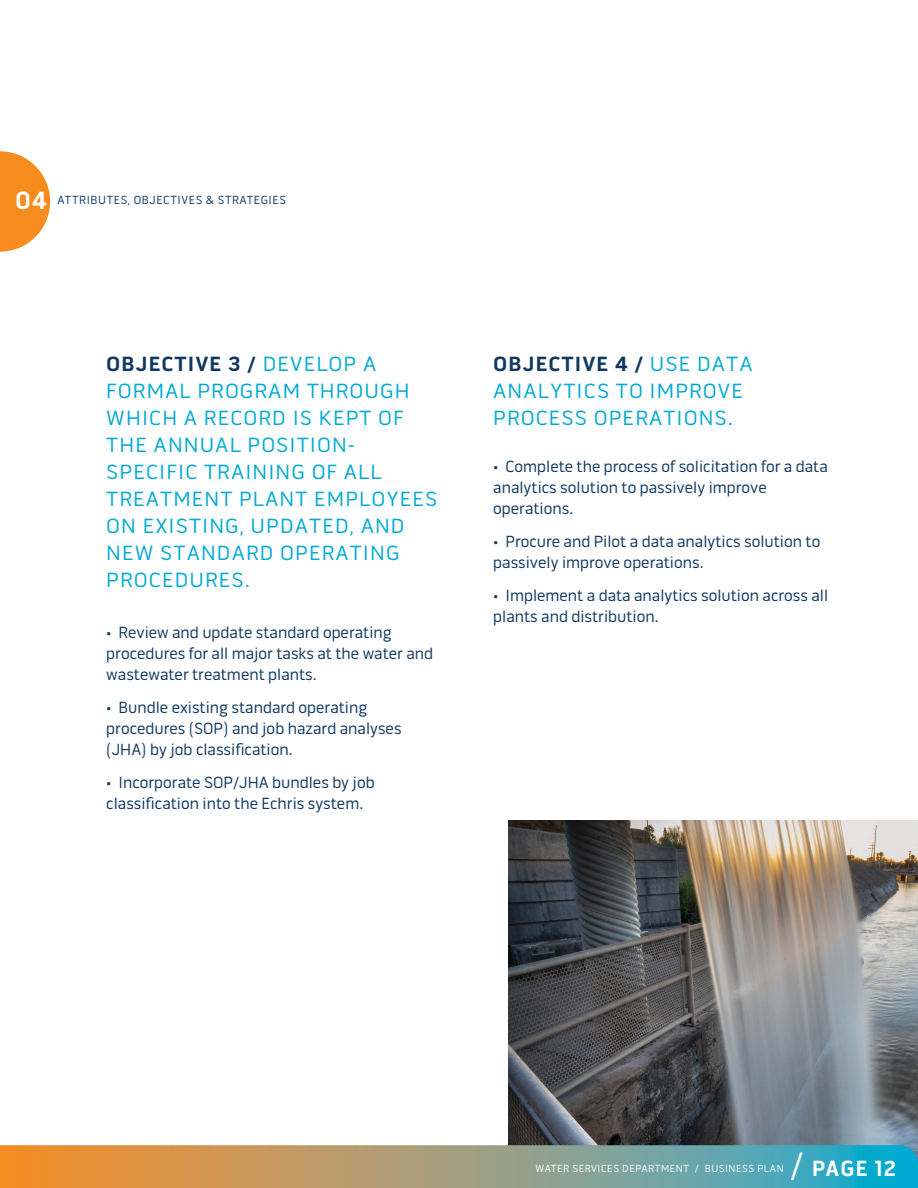
<style>
.page{position:relative;width:918px;height:1188px;background:#fff}
.page>*{position:absolute;margin:0;border:0;box-sizing:border-box;transform-origin:0 0}
.t1{font:700 22.5px "Pill Gothic 600 mg";letter-spacing:.05em;color:#fff;scale:.95 1}
.t2{font:21px/27px "Pill Gothic 600 mg";letter-spacing:.05em;color:#00aad4}
.t3{font:16.5px/21px "Pill Gothic 600 mg";color:#0e385f;scale:.95 1}
.t4{font:12px "Pill Gothic 600 mg";letter-spacing:.05em;color:#0e385f;scale:.95 1}
.t5{font:10.5px "Pill Gothic 600 mg";letter-spacing:.05em;color:#fff;scale:.95 1}
.s1{font-weight:700;font-size:25.5px;color:#fff}
.s2{font-weight:700;color:#0e385f}
.s3{font-weight:400;font-size:36px}
</style>
<div class="page">
<img style="left:508px;top:820px;width:410px;height:325px">
<svg style="left:0;top:1145px;width:918px;height:43px;background:#979d7e"></svg>
<svg style="left:0;top:151px;width:50px;height:101px"></svg>
<p class="t4" style="left:16px;top:193px;width:286px"><span class="s1">04</span> ATTRIBUTES, OBJECTIVES &amp; STRATEGIES</p>
<p class="t2" style="left:106px;top:351px;width:333px"><span class="s2">OBJECTIVE 3 /</span> DEVELOP A<br>FORMAL PROGRAM THROUGH<br>WHICH A RECORD IS KEPT OF<br>THE ANNUAL POSITION-<br>SPECIFIC TRAINING OF ALL<br>TREATMENT PLANT EMPLOYEES<br>ON EXISTING, UPDATED, AND<br>NEW STANDARD OPERATING<br>PROCEDURES.</p>
<p class="t3" style="left:106px;top:622px;width:346px">• Review and update standard operating procedures for all major tasks at the water and wastewater treatment plants.</p>
<p class="t3" style="left:106px;top:697px;width:312px">• Bundle existing standard operating procedures (SOP) and job hazard analyses (JHA) by job classification.</p>
<p class="t3" style="left:106px;top:772px;width:284px">• Incorporate SOP/JHA bundles by job classification into the Echris system.</p>
<p class="t2" style="left:493px;top:351px;width:261px"><span class="s2">OBJECTIVE 4 /</span> USE DATA<br>ANALYTICS TO IMPROVE<br>PROCESS OPERATIONS.</p>
<p class="t3" style="left:493px;top:456px;width:354px">• Complete the process of solicitation for a data analytics solution to passively improve operations.</p>
<p class="t3" style="left:493px;top:531px;width:346px">• Procure and Pilot a data analytics solution to passively improve operations.</p>
<p class="t3" style="left:493px;top:585px;width:354px">• Implement a data analytics solution across all plants and distribution.</p>
<p class="t5" style="left:536px;top:1163px;width:263px">WATER SERVICES DEPARTMENT / BUSINESS PLAN</p>
<h1 class="t1" style="left:790px;top:1155px;width:113px"><span class="s3">/</span> PAGE 12</h1>
</div>
